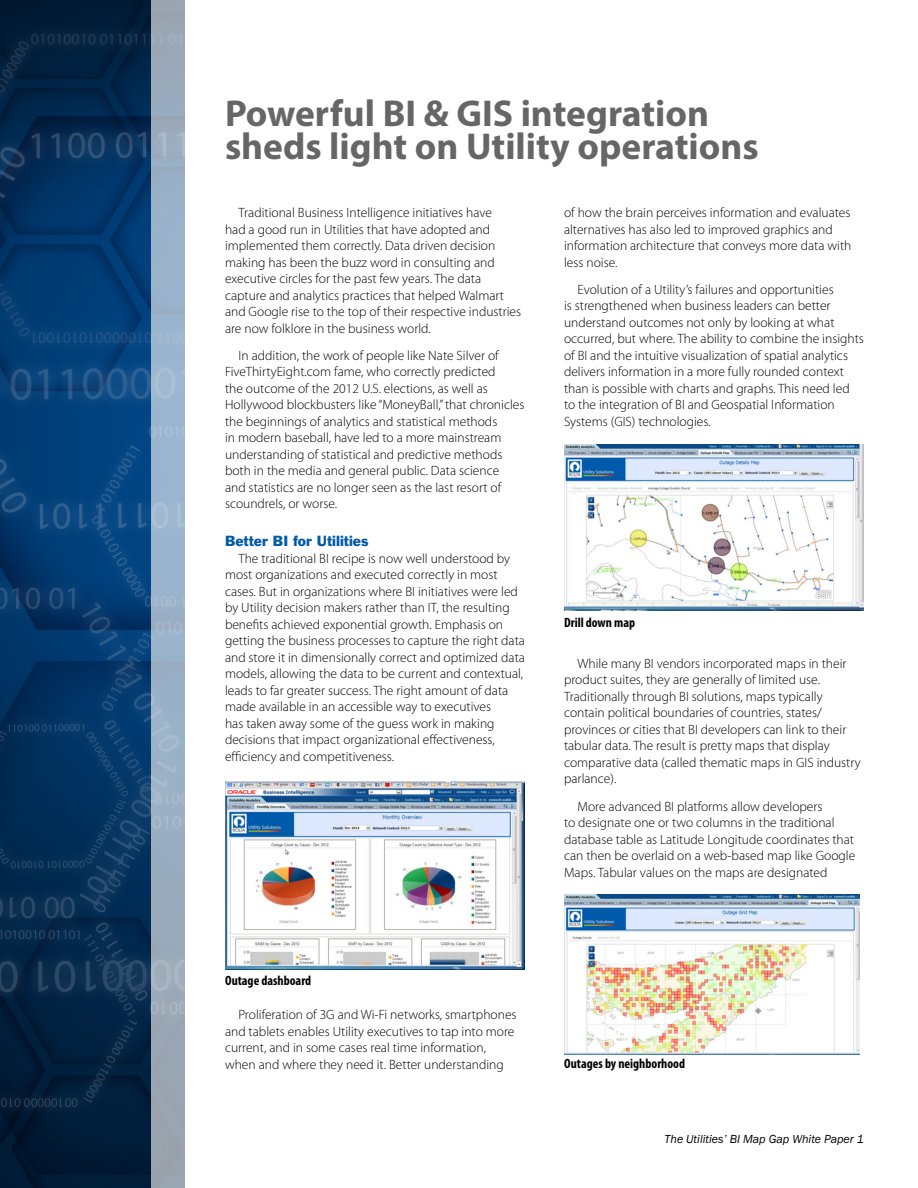
<style>
.page{position:relative;width:918px;height:1188px;background:#fff}
.page>*{position:absolute;margin:0;border:0;box-sizing:border-box;transform-origin:0 0}
.t1{font:700 37.5px/33px "Myriad Pro";color:#666}
.Paragraph_Style_1{font:300 13.5px/16.5px "Myriad Pro";color:#000}
.t2{font:700 condensed 13.5px "Myriad Pro";color:#000}
.subhead{font:13.5px "Franklin Gothic BT";color:#015aaa}
.t3{font:italic 12px "Franklin Gothic";color:#000}
</style>
<div class="page">
<img style="left:0;top:0;width:152px;height:1188px">
<svg style="left:152px;top:0;width:33px;height:1188px;background:#9aaec2"></svg>
<img style="left:225px;top:782px;width:300px;height:187px">
<img style="left:564px;top:445px;width:300px;height:165px">
<img style="left:564px;top:895px;width:296px;height:159px">
<h1 class="t1" style="left:225px;top:95px;width:535px">Powerful BI &amp; GIS integration sheds light on Utility operations</h1>
<p class="Paragraph_Style_1" style="left:225px;top:204px;width:298px;text-indent:14px">Traditional Business Intelligence initiatives have<br>had a good run in Utilities that have adopted and implemented them correctly. Data driven decision making has been the buzz word in consulting and executive circles for the past few years. The data capture and analytics practices that helped Walmart and Google rise to the top of their respective industries are now folklore in the business world.</p>
<p class="Paragraph_Style_1" style="left:225px;top:347px;width:301px;text-indent:14px">In addition, the work of people like Nate Silver of FiveThirtyEight.com fame, who correctly predicted<br>the outcome of the 2012 U.S. elections, as well as Hollywood blockbusters like “MoneyBall,” that chronicles the beginnings of analytics and statistical methods<br>in modern baseball, have led to a more mainstream understanding of statistical and predictive methods both in the media and general public. Data science<br>and statistics are no longer seen as the last resort of scoundrels, or worse.</p>
<p class="subhead" style="left:225px;top:533px;width:145px">Better BI for Utilities</p>
<p class="Paragraph_Style_1" style="left:225px;top:550px;width:302px;text-indent:14px">The traditional BI recipe is now well understood by most organizations and executed correctly in most cases. But in organizations where BI initiatives were led by Utility decision makers rather than IT, the resulting benefits achieved exponential growth. Emphasis on getting the business processes to capture the right data and store it in dimensionally correct and optimized data models, allowing the data to be current and contextual, leads to far greater success. The right amount of data made available in an accessible way to executives<br>has taken away some of the guess work in making decisions that impact organizational effectiveness, efficiency and competitiveness.</p>
<p class="t2" style="left:225px;top:972px;width:88px">Outage dashboard</p>
<p class="Paragraph_Style_1" style="left:225px;top:1006px;width:293px;text-indent:14px">Proliferation of 3G and Wi-Fi networks, smartphones and tablets enables Utility executives to tap into more current, and in some cases real time information, when and where they need it. Better understanding</p>
<p class="Paragraph_Style_1" style="left:564px;top:204px;width:289px">of how the brain perceives information and evaluates alternatives has also led to improved graphics and information architecture that conveys more data with less noise.</p>
<p class="Paragraph_Style_1" style="left:564px;top:281px;width:301px;text-indent:14px">Evolution of a Utility’s failures and opportunities<br>is strengthened when business leaders can better understand outcomes not only by looking at what occurred, but where. The ability to combine the insights of BI and the intuitive visualization of spatial analytics delivers information in a more fully rounded context than is possible with charts and graphs. This need led to the integration of BI and Geospatial Information Systems (GIS) technologies.</p>
<p class="t2" style="left:564px;top:614px;width:73px">Drill down map</p>
<p class="Paragraph_Style_1" style="left:564px;top:655px;width:298px;text-indent:14px">While many BI vendors incorporated maps in their product suites, they are generally of limited use.<br>Traditionally through BI solutions, maps typically contain political boundaries of countries, states/ provinces or cities that BI developers can link to their tabular data. The result is pretty maps that display comparative data (called thematic maps in GIS industry parlance).</p>
<p class="Paragraph_Style_1" style="left:564px;top:798px;width:293px;text-indent:14px">More advanced BI platforms allow developers<br>to designate one or two columns in the traditional database table as Latitude Longitude coordinates that can then be overlaid on a web-based map like Google Maps. Tabular values on the maps are designated</p>
<p class="t2" style="left:564px;top:1056px;width:122px">Outages by neighborhood</p>
<p class="t3" style="left:665px;top:1131px;width:201px">The Utilities’ BI Map Gap White Paper 1</p>
</div>
